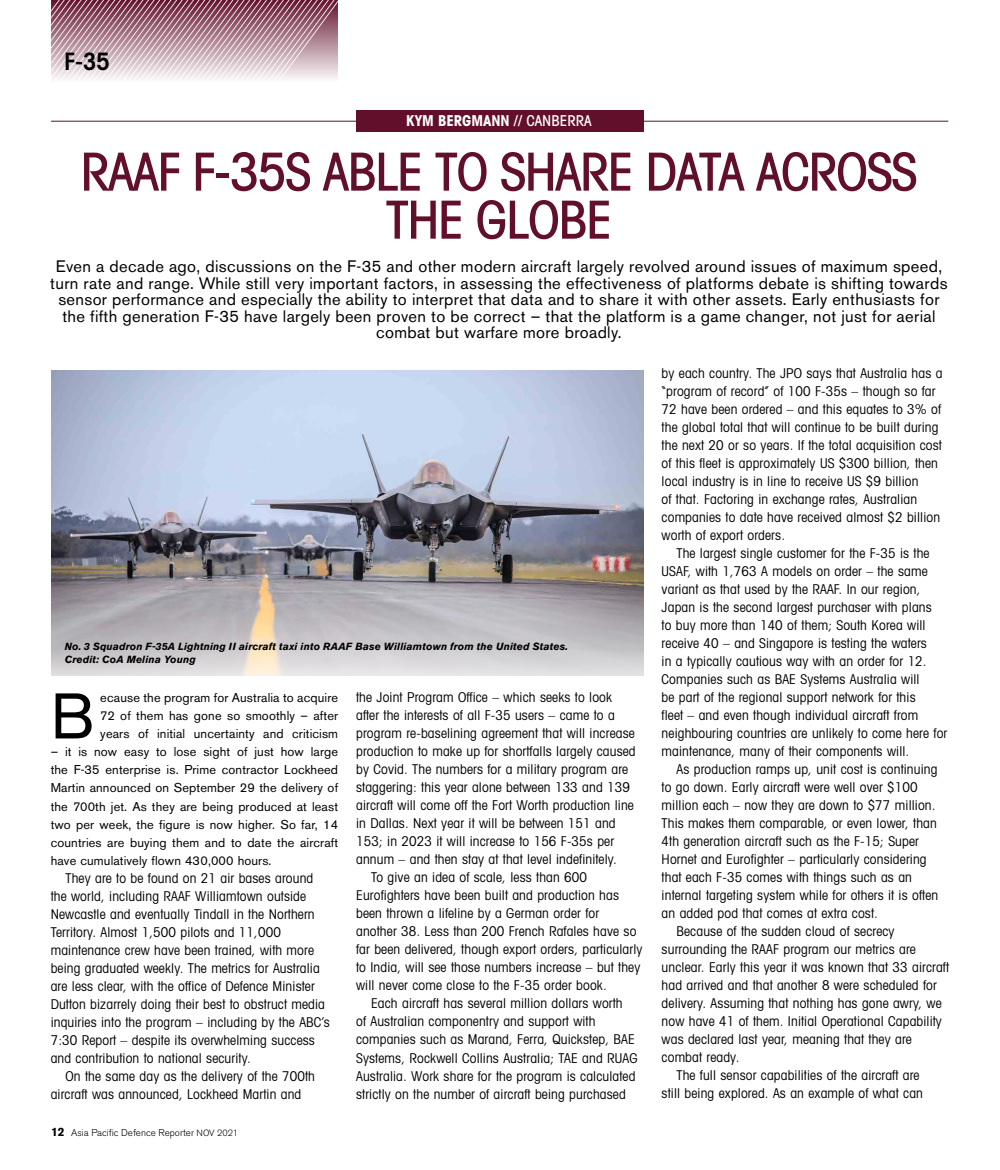
<style>
.page{position:relative;width:1000px;height:1170px;background:#fff}
.page>*{position:absolute;margin:0;border:0;box-sizing:border-box;transform-origin:0 0}
.t1{font:63.75px "Akzidenz Grotesk BE";color:#000}
.t2{font:500 condensed 52.5px/48px "Avant Garde";letter-spacing:-.03em;color:#620f2b;text-align:center}
.t3{font:600 condensed 24px "Avant Garde";color:#000}
.t4{font:16.5px/16.5px "Akzidenz Grotesk BE";letter-spacing:.02em;color:#000;text-align:center}
.t5{font:700 condensed 15px "Avant Garde";color:#fff}
.t6{font:condensed 13.5px/18px "Avant Garde";letter-spacing:.01em;color:#000}
.t7{font:12.75px/18px "Akzidenz Grotesk BE";letter-spacing:.01em;color:#000;text-align:justify}
.t8{font:italic 700 10.35px/12.3px "Akzidenz Grotesk BE";letter-spacing:.01em;color:#000}
.t9{font:300 9.75px "Akzidenz Grotesk BE";color:#000}
.s1{font-weight:500}
.s2{font-weight:700;font-size:12px}
.s3{font-size:9px}
</style>
<div class="page">
<svg style="left:51px;top:0;width:287px;height:79px;background:#bb98a4"></svg>
<hr style="left:51px;top:121px;width:897px;height:1px;background:#620f2b">
<div style="left:356px;top:110px;width:287px;height:21px;background:#620f2b"></div>
<img style="left:51px;top:370px;width:592px;height:305px">
<h3 class="t3" style="left:65px;top:46px;width:47px">F-35</h3>
<p class="t5" style="left:406px;top:111px;width:187px">KYM BERGMANN <span class="s1">// CANBERRA</span></p>
<h2 class="t2" style="left:80px;top:147px;width:838px">RAAF F-35S ABLE TO SHARE DATA ACROSS<br>THE GLOBE</h2>
<p class="t4" style="left:50px;top:258px;width:898px">Even a decade ago, discussions on the F-35 and other modern aircraft largely revolved around issues of maximum speed, turn rate and range. While still very important factors, in assessing the effectiveness of platforms debate is shifting towards sensor performance and especially the ability to interpret that data and to share it with other assets. Early enthusiasts for the fifth generation F-35 have largely been proven to be correct – that the platform is a game changer, not just for aerial combat but warfare more broadly.</p>
<p class="t8" style="left:65px;top:640px;width:504px">No. 3 Squadron F-35A Lightning II aircraft taxi into RAAF Base Williamtown from the United States.<br>Credit: CoA Melina Young</p>
<h1 class="t1" style="left:51px;top:678px;width:45px">B</h1>
<p class="t7" style="left:100px;top:689px;width:239px">ecause the program for Australia to acquire 72 of them has gone so smoothly – after years of initial uncertainty and criticism</p>
<p class="t7" style="left:51px;top:743px;width:289px">– it is now easy to lose sight of just how large the F-35 enterprise is. Prime contractor Lockheed Martin announced on September 29 the delivery of the 700th jet. As they are being produced at least two per week, the figure is now higher. So far, 14 countries are buying them and to date the aircraft have cumulatively flown 430,000 hours.</p>
<p class="t6" style="left:51px;top:868px;width:281px;text-indent:15px">They are to be found on 21 air bases around the world, including RAAF Williamtown outside Newcastle and eventually Tindall in the Northern Territory. Almost 1,500 pilots and 11,000 maintenance crew have been trained, with more being graduated weekly. The metrics for Australia are less clear, with the office of Defence Minister Dutton bizarrely doing their best to obstruct media inquiries into the program – including by the ABC’s 7:30 Report – despite its overwhelming success and contribution to national security.</p>
<p class="t6" style="left:51px;top:1066px;width:266px;text-indent:15px">On the same day as the delivery of the 700th aircraft was announced, Lockheed Martin and</p>
<p class="t9" style="left:51px;top:1126px;width:188px"><span class="s2">12</span> Asia Pacific Defence Reporter <span class="s3">NOV 2021</span></p>
<p class="t6" style="left:356px;top:688px;width:257px">the Joint Program Office – which seeks to look</p>
<p class="t6" style="left:356px;top:706px;width:260px">after the interests of all F-35 users – came to a</p>
<p class="t6" style="left:356px;top:724px;width:280px">program re-baselining agreement that will increase</p>
<p class="t6" style="left:356px;top:742px;width:281px">production to make up for shortfalls largely caused</p>
<p class="t6" style="left:356px;top:760px;width:273px">by Covid. The numbers for a military program are</p>
<p class="t6" style="left:356px;top:778px;width:275px">staggering: this year alone between 133 and 139</p>
<p class="t6" style="left:356px;top:796px;width:279px">aircraft will come off the Fort Worth production line</p>
<p class="t6" style="left:356px;top:814px;width:261px">in Dallas. Next year it will be between 151 and</p>
<p class="t6" style="left:356px;top:832px;width:259px">153; in 2023 it will increase to 156 F-35s per</p>
<p class="t6" style="left:356px;top:850px;width:262px">annum – and then stay at that level indefinitely.</p>
<p class="t6" style="left:371px;top:868px;width:217px">To give an idea of scale, less than 600</p>
<p class="t6" style="left:356px;top:886px;width:264px">Eurofighters have been built and production has</p>
<p class="t6" style="left:356px;top:904px;width:244px">been thrown a lifeline by a German order for</p>
<p class="t6" style="left:356px;top:922px;width:282px">another 38. Less than 200 French Rafales have so</p>
<p class="t6" style="left:356px;top:940px;width:288px">far been delivered, though export orders, particularly</p>
<p class="t6" style="left:356px;top:958px;width:285px">to India, will see those numbers increase – but they</p>
<p class="t6" style="left:356px;top:976px;width:252px">will never come close to the F-35 order book.</p>
<p class="t6" style="left:371px;top:994px;width:253px">Each aircraft has several million dollars worth</p>
<p class="t6" style="left:356px;top:1012px;width:241px">of Australian componentry and support with</p>
<p class="t6" style="left:356px;top:1030px;width:280px">companies such as Marand, Ferra, Quickstep, BAE</p>
<p class="t6" style="left:356px;top:1048px;width:283px">Systems, Rockwell Collins Australia; TAE and RUAG</p>
<p class="t6" style="left:356px;top:1066px;width:281px">Australia. Work share for the program is calculated</p>
<p class="t6" style="left:356px;top:1084px;width:271px">strictly on the number of aircraft being purchased</p>
<p class="t6" style="left:661px;top:364px;width:282px">by each country. The JPO says that Australia has a “program of record” of 100 F-35s – though so far 72 have been ordered – and this equates to 3% of the global total that will continue to be built during the next 20 or so years. If the total acquisition cost of this fleet is approximately US $300 billion, then local industry is in line to receive US $9 billion<br>of that. Factoring in exchange rates, Australian companies to date have received almost $2 billion worth of export orders.</p>
<p class="t6" style="left:661px;top:544px;width:287px;text-indent:15px">The largest single customer for the F-35 is the USAF, with 1,763 A models on order – the same variant as that used by the RAAF. In our region, Japan is the second largest purchaser with plans<br>to buy more than 140 of them; South Korea will receive 40 – and Singapore is testing the waters<br>in a typically cautious way with an order for 12.<br>Companies such as BAE Systems Australia will<br>be part of the regional support network for this<br>fleet – and even though individual aircraft from neighbouring countries are unlikely to come here for maintenance, many of their components will.</p>
<p class="t6" style="left:676px;top:760px;width:262px">As production ramps up, unit cost is continuing</p>
<p class="t6" style="left:661px;top:778px;width:257px">to go down. Early aircraft were well over $100</p>
<p class="t6" style="left:661px;top:796px;width:275px">million each – now they are down to $77 million.</p>
<p class="t6" style="left:661px;top:814px;width:277px">This makes them comparable, or even lower, than</p>
<p class="t6" style="left:661px;top:832px;width:259px">4th generation aircraft such as the F-15; Super</p>
<p class="t6" style="left:661px;top:850px;width:266px">Hornet and Eurofighter – particularly considering</p>
<p class="t6" style="left:661px;top:868px;width:252px">that each F-35 comes with things such as an</p>
<p class="t6" style="left:661px;top:886px;width:278px">internal targeting system while for others it is often</p>
<p class="t6" style="left:661px;top:904px;width:218px">an added pod that comes at extra cost.</p>
<p class="t6" style="left:676px;top:922px;width:219px">Because of the sudden cloud of secrecy</p>
<p class="t6" style="left:661px;top:940px;width:256px">surrounding the RAAF program our metrics are</p>
<p class="t6" style="left:661px;top:958px;width:289px">unclear. Early this year it was known that 33 aircraft</p>
<p class="t6" style="left:661px;top:976px;width:276px">had arrived and that another 8 were scheduled for</p>
<p class="t6" style="left:661px;top:994px;width:281px">delivery. Assuming that nothing has gone awry, we</p>
<p class="t6" style="left:661px;top:1012px;width:282px">now have 41 of them. Initial Operational Capability</p>
<p class="t6" style="left:661px;top:1030px;width:252px">was declared last year, meaning that they are</p>
<p class="t6" style="left:661px;top:1048px;width:79px">combat ready.</p>
<p class="t6" style="left:676px;top:1066px;width:244px">The full sensor capabilities of the aircraft are</p>
<p class="t6" style="left:661px;top:1084px;width:263px">still being explored. As an example of what can</p>
</div>
